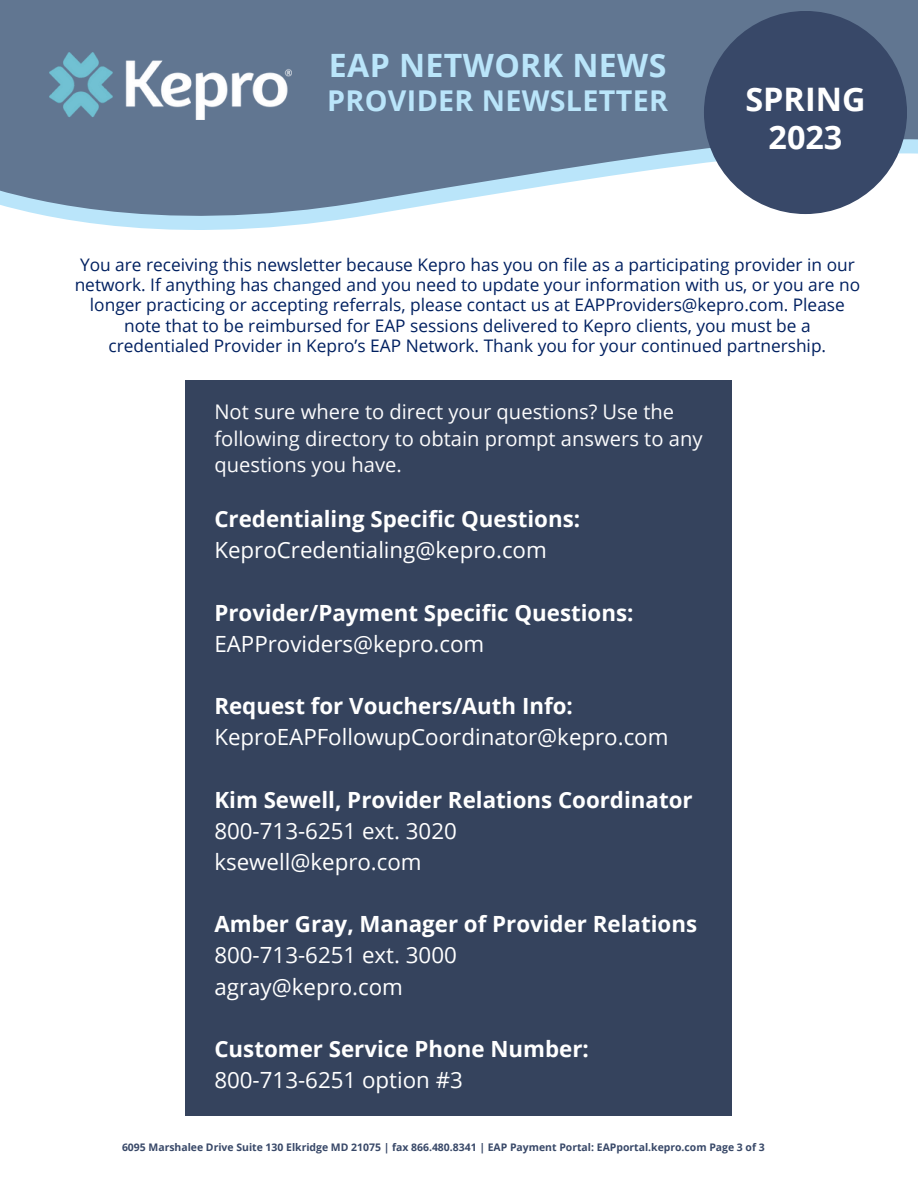
<style>
.page{position:relative;width:918px;height:1188px;background:#fff}
.page>*{position:absolute;margin:0;border:0;box-sizing:border-box;transform-origin:0 0}
.t1{font:700 32.4px/38.2px "Open Sans";color:#fff;text-align:center}
.t2{font:700 32.1px "Open Sans";letter-spacing:.015em;color:#bae5fa}
.t3{font:700 28.65px "Open Sans";letter-spacing:.01em;color:#bae5fa}
.t4{font:700 22.35px "Open Sans";color:#fff}
.t5{font:22.35px/31.2px "Open Sans";color:#fff}
.t6{font:20.1px/26.2px "Open Sans";color:#fbfbfc}
.t7{font:17.25px/20.2px "Open Sans";color:#002060;text-align:center}
.t8{font:700 10.5px "Open Sans";color:#384868}
</style>
<div class="page">
<div style="left:185px;top:380px;width:546px;height:736px;background:#35435d"></div>
<svg style="left:48px;top:216px;width:314px;height:14px;fill:#bae5fa"></svg>
<svg style="left:0;top:77px;width:918px;height:139px;fill:#617691"></svg>
<div style="left:0;top:0;width:918px;height:77px;background:#617691"></div>
<img style="left:50px;top:53px;width:242px;height:66px">
<div style="left:704px;top:11px;width:203px;height:203px;background:#384868;border-radius:50%"></div>
<h2 class="t2" style="left:329px;top:43px;width:339px">EAP NETWORK NEWS</h2>
<h3 class="t3" style="left:327px;top:81px;width:343px">PROVIDER NEWSLETTER</h3>
<h1 class="t1" style="left:745px;top:80px;width:122px">SPRING<br>2023</h1>
<p class="t7" style="left:75px;top:254px;width:787px">You are receiving this newsletter because Kepro has you on file as a participating provider in our network. If anything has changed and you need to update your information with us, or you are no longer practicing or accepting referrals, please contact us at EAPProviders@kepro.com. Please note that to be reimbursed for EAP sessions delivered to Kepro clients, you must be a credentialed Provider in Kepro’s EAP Network. Thank you for your continued partnership.</p>
<p class="t6" style="left:214px;top:398px;width:490px">Not sure where to direct your questions? Use the following directory to obtain prompt answers to any questions you have.</p>
<p class="t4" style="left:214px;top:503px;width:367px">Credentialing Specific Questions:</p>
<p class="t5" style="left:214px;top:534px;width:334px">KeproCredentialing@kepro.com</p>
<p class="t4" style="left:214px;top:597px;width:421px">Provider/Payment Specific Questions:</p>
<p class="t5" style="left:214px;top:628px;width:272px">EAPProviders@kepro.com</p>
<p class="t4" style="left:214px;top:690px;width:360px">Request for Vouchers/Auth Info:</p>
<p class="t5" style="left:214px;top:721px;width:456px">KeproEAPFollowupCoordinator@kepro.com</p>
<p class="t4" style="left:214px;top:784px;width:480px">Kim Sewell, Provider Relations Coordinator</p>
<p class="t5" style="left:214px;top:815px;width:244px">800-713-6251 ext. 3020 ksewell@kepro.com</p>
<p class="t4" style="left:214px;top:908px;width:484px">Amber Gray, Manager of Provider Relations</p>
<p class="t5" style="left:214px;top:939px;width:244px">800-713-6251 ext. 3000 agray@kepro.com</p>
<p class="t4" style="left:214px;top:1033px;width:376px">Customer Service Phone Number:</p>
<p class="t5" style="left:214px;top:1064px;width:250px">800-713-6251 option #3</p>
<p class="t8" style="left:122px;top:1140px;width:644px">6095 Marshalee Drive Suite 130 Elkridge MD 21075 | fax 866.480.8341 | EAP Payment Portal: EAPportal.kepro.com Page 3 of 3</p>
</div>
